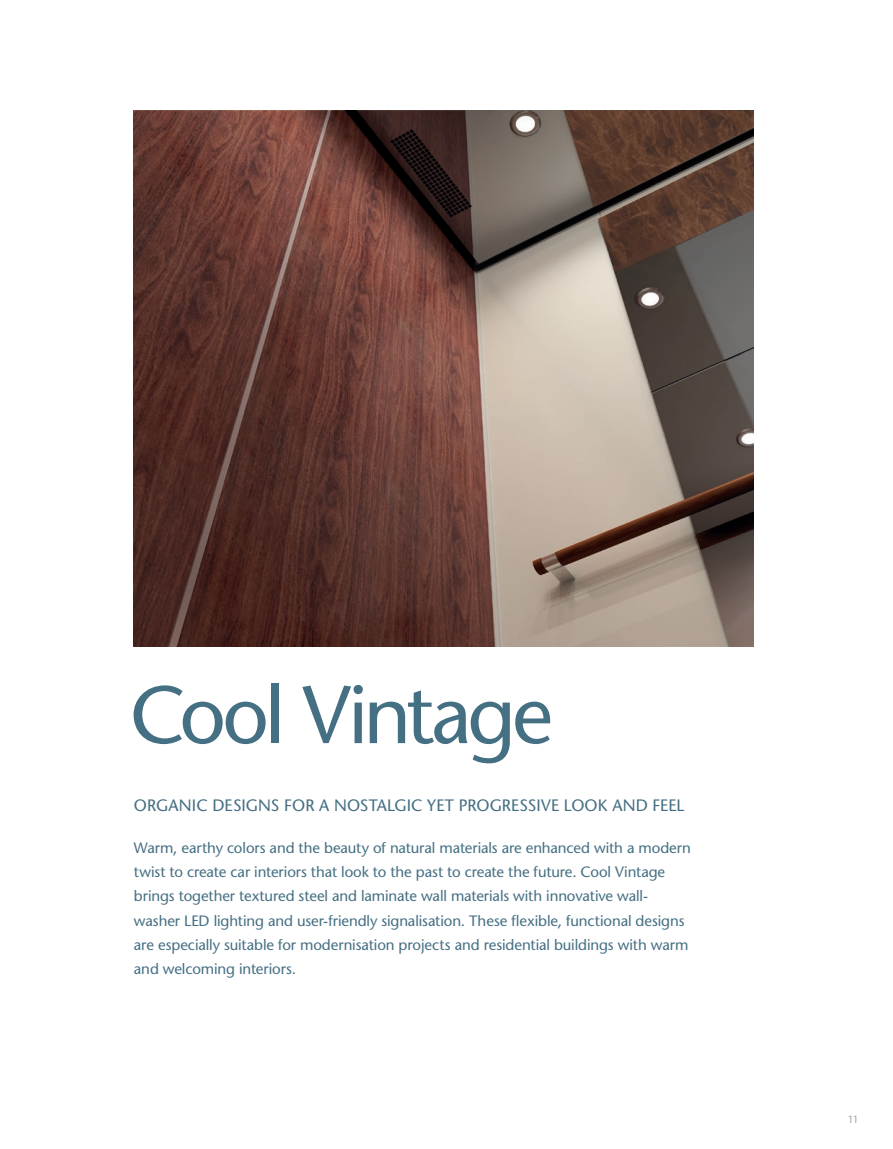
<style>
.page{position:relative;width:893px;height:1149px;background:#fff}
.page>*{position:absolute;margin:0;border:0;box-sizing:border-box;transform-origin:0 0}
.t1{font:81px "Stone Sans";letter-spacing:-.045em;color:#456f82}
.collection_descripti{font:16.5px "Stone Sans";letter-spacing:.005em;color:#456f82}
._4_smaller_heading_s{font:15px/24px "Stone Sans";letter-spacing:-.01em;color:#456f82}
.t2{font:10.5px "Stone Sans";color:#a8a9ad}
</style>
<div class="page">
<img style="left:134px;top:111px;width:620px;height:535px">
<p class="t1" style="left:130px;top:664px;width:425px">Cool Vintage</p>
<p class="collection_descripti" style="left:134px;top:794px;width:552px">ORGANIC DESIGNS FOR A NOSTALGIC YET PROGRESSIVE LOOK AND FEEL</p>
<p class="_4_smaller_heading_s" style="left:134px;top:835px;width:558px">Warm, earthy colors and the beauty of natural materials are enhanced with a modern twist to create car interiors that look to the past to create the future. Cool Vintage brings together textured steel and laminate wall materials with innovative wall&shy;washer LED lighting and user-friendly signalisation. These flexible, functional designs are especially suitable for modernisation projects and residential buildings with warm and welcoming interiors.</p>
<p class="t2" style="left:848px;top:1112px;width:13px">11</p>
</div>
